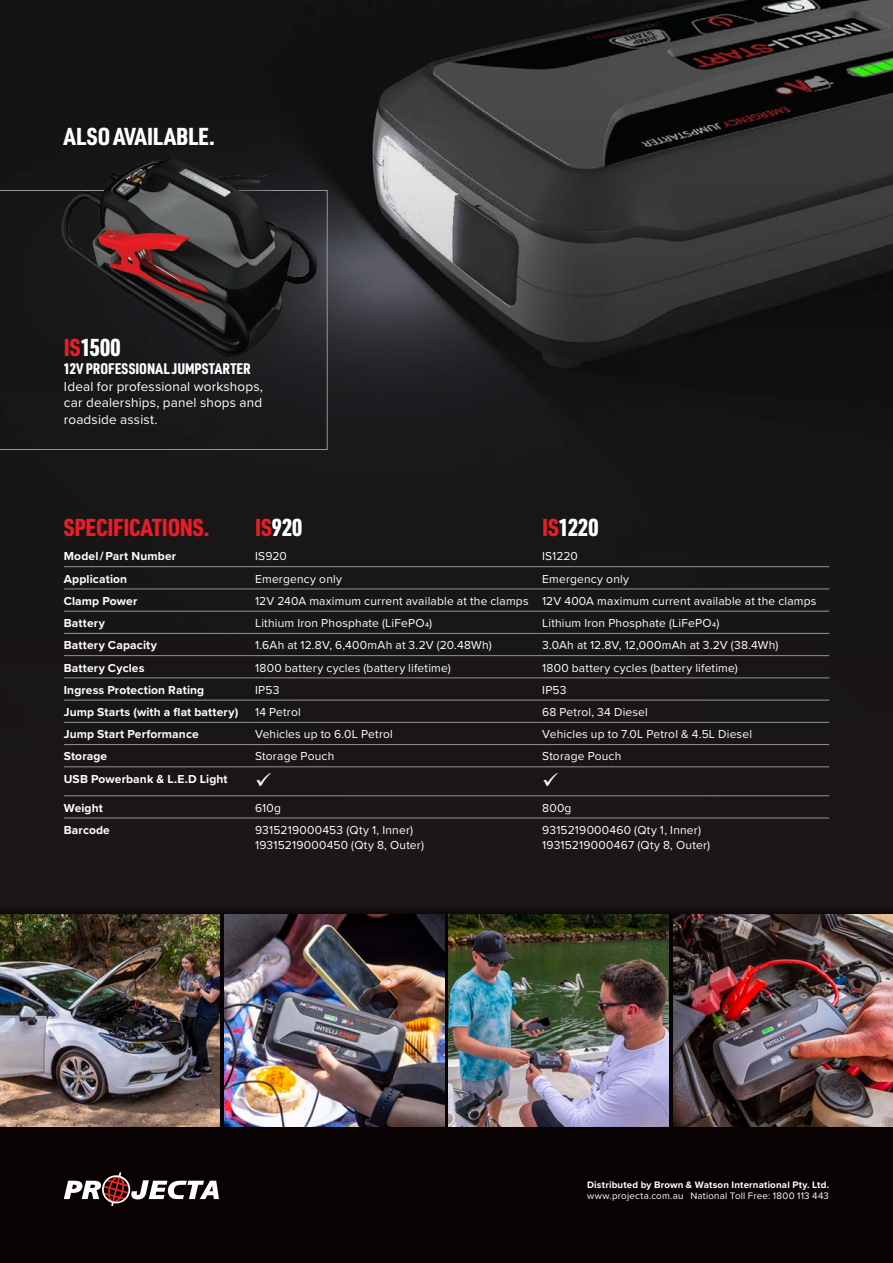
<style>
.page{position:relative;width:893px;height:1263px;background:#080302}
.page>*{position:absolute;margin:0;border:0;box-sizing:border-box;transform-origin:0 0}
.t1{font:900 24px "URWDIN Cond";color:#fff}
.t2{font:900 24px "URWDIN Cond";letter-spacing:-.005em;color:#ee1c28}
.t3{font:900 15px "URWDIN Cond";letter-spacing:.005em;color:#fff}
.Body_Copy_Rev{font:13.5px/16.5px "Proxima Nova";letter-spacing:.01em;color:#fff;text-align:justify}
.Table_Copy{font:12px/15px "Proxima Nova";letter-spacing:.015em;color:#fff}
.Table_Copy-2{font:700 12px "Proxima Nova";letter-spacing:.01em;color:#fff}
.Footnote{font:700 9.75px/11.7px "Proxima Nova";letter-spacing:.02em;color:#fff}
.s1{color:#ee1c28}
.s2{font-weight:500;font-size:7.05px}
.s3{font-weight:400}
</style>
<div class="page">
<img style="left:0;top:0;width:893px;height:900px">
<div style="left:0;top:190px;width:327px;height:260px;background:#181717"></div>
<img style="left:0;top:914px;width:220px;height:213px">
<img style="left:224px;top:914px;width:220px;height:213px">
<img style="left:449px;top:914px;width:219px;height:213px">
<img style="left:673px;top:914px;width:220px;height:213px">
<div style="left:53px;top:156px;width:276px;height:219px;background:#231f20;opacity:.35"></div>
<img style="left:62px;top:158px;width:255px;height:199px">
<hr style="left:64px;top:566px;width:191px;height:1px;background:#939598">
<hr style="left:255px;top:566px;width:287px;height:1px;background:#939598">
<hr style="left:542px;top:566px;width:287px;height:1px;background:#939598">
<hr style="left:64px;top:589px;width:191px;height:1px;background:#939598">
<hr style="left:255px;top:589px;width:287px;height:1px;background:#939598">
<hr style="left:542px;top:589px;width:287px;height:1px;background:#939598">
<hr style="left:64px;top:611px;width:191px;height:1px;background:#939598">
<hr style="left:255px;top:611px;width:287px;height:1px;background:#939598">
<hr style="left:542px;top:611px;width:287px;height:1px;background:#939598">
<hr style="left:64px;top:633px;width:191px;height:1px;background:#939598">
<hr style="left:255px;top:633px;width:287px;height:1px;background:#939598">
<hr style="left:542px;top:633px;width:287px;height:1px;background:#939598">
<hr style="left:64px;top:655px;width:191px;height:1px;background:#939598">
<hr style="left:255px;top:655px;width:287px;height:1px;background:#939598">
<hr style="left:542px;top:655px;width:287px;height:1px;background:#939598">
<hr style="left:64px;top:678px;width:191px;height:1px;background:#939598">
<hr style="left:255px;top:678px;width:287px;height:1px;background:#939598">
<hr style="left:542px;top:678px;width:287px;height:1px;background:#939598">
<hr style="left:64px;top:700px;width:191px;height:1px;background:#939598">
<hr style="left:255px;top:700px;width:287px;height:1px;background:#939598">
<hr style="left:542px;top:700px;width:287px;height:1px;background:#939598">
<hr style="left:64px;top:722px;width:191px;height:1px;background:#939598">
<hr style="left:255px;top:722px;width:287px;height:1px;background:#939598">
<hr style="left:542px;top:722px;width:287px;height:1px;background:#939598">
<hr style="left:64px;top:744px;width:191px;height:1px;background:#939598">
<hr style="left:255px;top:744px;width:287px;height:1px;background:#939598">
<hr style="left:542px;top:744px;width:287px;height:1px;background:#939598">
<hr style="left:64px;top:766px;width:191px;height:1px;background:#939598">
<hr style="left:255px;top:766px;width:287px;height:1px;background:#939598">
<hr style="left:542px;top:766px;width:287px;height:1px;background:#939598">
<hr style="left:64px;top:795px;width:191px;height:1px;background:#939598">
<hr style="left:255px;top:795px;width:287px;height:1px;background:#939598">
<hr style="left:542px;top:795px;width:287px;height:1px;background:#939598">
<hr style="left:64px;top:818px;width:191px;height:1px;background:#939598">
<hr style="left:255px;top:818px;width:287px;height:1px;background:#939598">
<hr style="left:542px;top:818px;width:287px;height:1px;background:#939598">
<svg style="left:64px;top:1172px;width:155px;height:34px"></svg>
<svg style="left:257px;top:773px;width:14px;height:14px"></svg>
<svg style="left:544px;top:773px;width:14px;height:14px"></svg>
<h2 class="t1" style="left:64px;top:120px;width:152px">ALSO AVAILABLE.</h2>
<h2 class="t1" style="left:64px;top:331px;width:58px"><span class="s1">IS</span>1500</h2>
<h3 class="t3" style="left:64px;top:359px;width:188px">12V PROFESSIONAL JUMPSTARTER</h3>
<p class="Body_Copy_Rev" style="left:64px;top:377px;width:200px">Ideal for professional workshops, car dealerships, panel shops and roadside assist.</p>
<h2 class="t2" style="left:64px;top:511px;width:147px">SPECIFICATIONS.</h2>
<h2 class="t1" style="left:255px;top:511px;width:49px"><span class="s1">IS</span>920</h2>
<h2 class="t1" style="left:542px;top:511px;width:58px"><span class="s1">IS</span>1220</h2>
<p class="Table_Copy-2" style="left:64px;top:547px;width:114px">Model / Part Number</p>
<p class="Table_Copy" style="left:255px;top:548px;width:33px">IS920</p>
<p class="Table_Copy" style="left:542px;top:548px;width:37px">IS1220</p>
<p class="Table_Copy-2" style="left:64px;top:570px;width:65px">Application</p>
<p class="Table_Copy" style="left:255px;top:570px;width:88px">Emergency only</p>
<p class="Table_Copy" style="left:542px;top:570px;width:88px">Emergency only</p>
<p class="Table_Copy-2" style="left:64px;top:592px;width:75px">Clamp Power</p>
<p class="Table_Copy" style="left:255px;top:593px;width:275px">12V 240A maximum current available at the clamps</p>
<p class="Table_Copy" style="left:542px;top:593px;width:276px">12V 400A maximum current available at the clamps</p>
<p class="Table_Copy-2" style="left:64px;top:614px;width:43px">Battery</p>
<p class="Table_Copy" style="left:255px;top:615px;width:179px">Lithium Iron Phosphate (LiFePO<span class="s2">4</span>)</p>
<p class="Table_Copy" style="left:542px;top:615px;width:179px">Lithium Iron Phosphate (LiFePO<span class="s2">4</span>)</p>
<p class="Table_Copy-2" style="left:64px;top:636px;width:95px">Battery Capacity</p>
<p class="Table_Copy" style="left:255px;top:637px;width:238px">1.6Ah at 12.8V, 6,400mAh at 3.2V (20.48Wh)</p>
<p class="Table_Copy" style="left:542px;top:637px;width:238px">3.0Ah at 12.8V, 12,000mAh at 3.2V (38.4Wh)</p>
<p class="Table_Copy-2" style="left:64px;top:658px;width:82px">Battery Cycles</p>
<p class="Table_Copy" style="left:255px;top:659px;width:197px">1800 battery cycles (battery lifetime)</p>
<p class="Table_Copy" style="left:542px;top:659px;width:197px">1800 battery cycles (battery lifetime)</p>
<p class="Table_Copy-2" style="left:64px;top:681px;width:142px">Ingress Protection Rating</p>
<p class="Table_Copy" style="left:255px;top:682px;width:26px">IP53</p>
<p class="Table_Copy" style="left:542px;top:682px;width:26px">IP53</p>
<p class="Table_Copy-2" style="left:64px;top:703px;width:176px">Jump Starts (with a flat battery)</p>
<p class="Table_Copy" style="left:255px;top:704px;width:47px">14 Petrol</p>
<p class="Table_Copy" style="left:542px;top:704px;width:107px">68 Petrol, 34 Diesel</p>
<p class="Table_Copy-2" style="left:64px;top:725px;width:136px">Jump Start Performance</p>
<p class="Table_Copy" style="left:255px;top:726px;width:139px">Vehicles up to 6.0L Petrol</p>
<p class="Table_Copy" style="left:542px;top:726px;width:211px">Vehicles up to 7.0L Petrol &amp; 4.5L Diesel</p>
<p class="Table_Copy-2" style="left:64px;top:747px;width:45px">Storage</p>
<p class="Table_Copy" style="left:255px;top:748px;width:81px">Storage Pouch</p>
<p class="Table_Copy" style="left:542px;top:748px;width:81px">Storage Pouch</p>
<p class="Table_Copy-2" style="left:64px;top:770px;width:165px">USB Powerbank &amp; L.E.D Light</p>
<p class="Table_Copy-2" style="left:64px;top:799px;width:41px">Weight</p>
<p class="Table_Copy" style="left:255px;top:800px;width:27px">610g</p>
<p class="Table_Copy" style="left:542px;top:800px;width:31px">800g</p>
<p class="Table_Copy-2" style="left:64px;top:821px;width:48px">Barcode</p>
<p class="Table_Copy" style="left:255px;top:822px;width:170px">9315219000453 (Qty 1, Inner)<br>19315219000450 (Qty 8, Outer)</p>
<p class="Table_Copy" style="left:542px;top:822px;width:169px">9315219000460 (Qty 1, Inner)<br>19315219000467 (Qty 8, Outer)</p>
<p class="Footnote" style="left:587px;top:1178px;width:244px">Distributed by Brown &amp; Watson International Pty. Ltd. <span class="s3">www.projecta.com.au National Toll Free: 1800 113 443</span></p>
</div>
